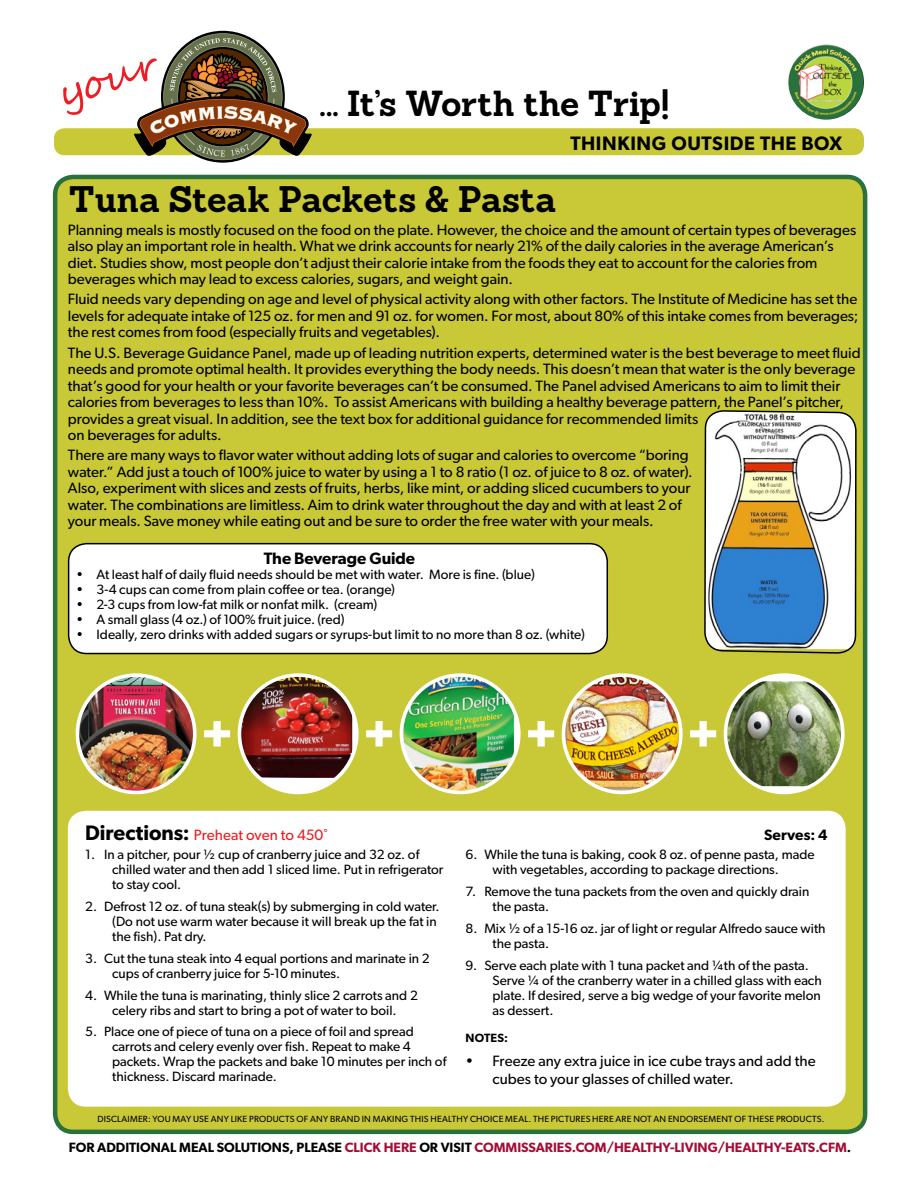
<style>
.page{position:relative;width:918px;height:1188px;background:#fff}
.page>*{position:absolute;margin:0;border:0;box-sizing:border-box;transform-origin:0 0}
.your{font:41.4px "Segoe Script";color:#ed1d24}
.main_head{font:700 36px "Sanchez";letter-spacing:-.005em;color:#000}
.tagline{font:700 35.25px "Sanchez";letter-spacing:-.005em;color:#000}
.bar_line{font:600 19.5px "Gibson";letter-spacing:.03em;color:#000}
.main_body{font:600 16.5px "Gibson";color:#000}
.main_body-2{font:15px/16.5px "Gibson";color:#000}
.directions_head{font:15px "Gibson";color:#ed1d24}
.directions_head-2{font:600 15px "Gibson";letter-spacing:.01em;color:#000}
.main_body-3{font:13.5px/15px "Gibson";color:#000}
.footer_subhead{font:600 13.5px "Gibson";color:#a40c34}
.notes_head{font:600 12px "Gibson";letter-spacing:.01em;color:#000}
.disclaimer{font:9px "Gibson";letter-spacing:.025em;color:#000}
.s1{font-weight:600;font-size:21px;color:#000}
.s2{color:#000}
</style>
<div class="page">
<img style="left:788px;top:45px;width:76px;height:75px;border-radius:38px">
<div style="left:54px;top:128px;width:810px;height:27px;background:#c9c937;border-radius:10px"></div>
<div style="left:55px;top:177px;width:810px;height:955px;background:#c9c937;border-radius:18px"></div>
<div style="left:53px;top:175px;width:814px;height:959px;border:4px solid #2b713d;border-radius:18px"></div>
<div style="left:68px;top:811px;width:778px;height:296px;background:#fff;border-radius:18px"></div>
<img style="left:77px;top:675px;width:118px;height:117px;border-radius:59px">
<div style="left:76px;top:673px;width:121px;height:121px;border:4px solid #fff;border-radius:50%"></div>
<div style="left:239px;top:675px;width:118px;height:117px;background:#fff;border-radius:50%"></div>
<img style="left:239px;top:676px;width:114px;height:102px">
<div style="left:238px;top:673px;width:121px;height:121px;border:4px solid #fff;border-radius:50%"></div>
<img style="left:725px;top:681px;width:116px;height:105px">
<div style="left:724px;top:673px;width:121px;height:121px;border:4px solid #fff;border-radius:50%"></div>
<svg style="left:204px;top:721px;width:26px;height:26px"></svg>
<svg style="left:366px;top:721px;width:26px;height:26px"></svg>
<img style="left:401px;top:676px;width:113px;height:116px">
<div style="left:400px;top:673px;width:121px;height:121px;border:4px solid #fff;border-radius:50%"></div>
<img style="left:563px;top:675px;width:118px;height:117px;border-radius:59px">
<div style="left:562px;top:673px;width:121px;height:121px;border:4px solid #fff;border-radius:50%"></div>
<svg style="left:528px;top:721px;width:26px;height:26px"></svg>
<svg style="left:690px;top:721px;width:26px;height:26px"></svg>
<div style="left:69px;top:544px;width:538px;height:110px;background:#fff;border-radius:18px"></div>
<div style="left:68px;top:543px;width:540px;height:111px;border:2px solid #000;border-radius:18px"></div>
<svg style="left:704px;top:410px;width:153px;height:244px;background:#a7b4b4"></svg>
<svg style="left:63px;top:33px;width:248px;height:127px"></svg>
<p class="your" style="left:47px;top:63px;width:104px;rotate:-19deg">your</p>
<p class="tagline" style="left:320px;top:79px;width:351px">... It’s Worth the Trip!</p>
<p class="bar_line" style="left:570px;top:131px;width:273px">THINKING OUTSIDE THE BOX</p>
<p class="main_head" style="left:69px;top:174px;width:489px">Tuna Steak Packets &amp; Pasta</p>
<p class="main_body-2" style="left:68px;top:221px;width:790px">Planning meals is mostly focused on the food on the plate. However, the choice and the amount of certain types of beverages also play an important role in health. What we drink accounts for nearly 21% of the daily calories in the average American’s diet. Studies show, most people don’t adjust their calorie intake from the foods they eat to account for the calories from beverages which may lead to excess calories, sugars, and weight gain.</p>
<p class="main_body-2" style="left:68px;top:291px;width:792px;text-align:justify">Fluid needs vary depending on age and level of physical activity along with other factors. The Institute of Medicine has set the levels for adequate intake of 125 oz. for men and 91 oz. for women. For most, about 80% of this intake comes from beverages; the rest comes from food (especially fruits and vegetables).</p>
<p class="main_body-2" style="left:68px;top:344px;width:794px">The U.S. Beverage Guidance Panel, made up of leading nutrition experts, determined water is the best beverage to meet fluid needs and promote optimal health. It provides everything the body needs. This doesn’t mean that water is the only beverage that’s good for your health or your favorite beverages can’t be consumed. The Panel advised Americans to aim to limit their calories from beverages to less than 10%. To assist Americans with building a healthy beverage pattern, the Panel’s pitcher, provides a great visual. In addition, see the text box for additional guidance for recommended limits<br>on beverages for adults.</p>
<p class="main_body-2" style="left:68px;top:447px;width:626px">There are many ways to flavor water without adding lots of sugar and calories to overcome “boring water.” Add just a touch of 100% juice to water by using a 1 to 8 ratio (1 oz. of juice to 8 oz. of water).<br>Also, experiment with slices and zests of fruits, herbs, like mint, or adding sliced cucumbers to your water. The combinations are limitless. Aim to drink water throughout the day and with at least 2 of your meals. Save money while eating out and be sure to order the free water with your meals.</p>
<p class="main_body" style="left:264px;top:549px;width:153px">The Beverage Guide</p>
<p class="main_body-3" style="left:76px;top:567px;width:460px">• At least half of daily fluid needs should be met with water. More is fine. (blue)</p>
<p class="main_body-3" style="left:76px;top:582px;width:320px">• 3-4 cups can come from plain coffee or tea. (orange)</p>
<p class="main_body-3" style="left:76px;top:597px;width:303px">• 2-3 cups from low-fat milk or nonfat milk. (cream)</p>
<p class="main_body-3" style="left:76px;top:612px;width:270px">• A small glass (4 oz.) of 100% fruit juice. (red)</p>
<p class="main_body-3" style="left:76px;top:627px;width:510px">• Ideally, zero drinks with added sugars or syrups-but limit to no more than 8 oz. (white)</p>
<p class="directions_head" style="left:85px;top:826px;width:245px"><span class="s1">Directions:</span> Preheat oven to 450˚</p>
<p class="directions_head-2" style="left:764px;top:826px;width:65px">Serves: 4</p>
<p class="main_body-3" style="left:112px;top:847px;width:333px;text-indent:-27px">1. In a pitcher, pour ½ cup of cranberry juice and 32 oz. of chilled water and then add 1 sliced lime. Put in refrigerator to stay cool.</p>
<p class="main_body-3" style="left:112px;top:899px;width:329px;text-indent:-27px">2. Defrost 12 oz. of tuna steak(s) by submerging in cold water. (Do not use warm water because it will break up the fat in the fish). Pat dry.</p>
<p class="main_body-3" style="left:112px;top:950px;width:319px;text-indent:-27px">3. Cut the tuna steak into 4 equal portions and marinate in 2 cups of cranberry juice for 5-10 minutes.</p>
<p class="main_body-3" style="left:85px;top:987px;width:334px;text-align:center">4. While the tuna is marinating, thinly slice 2 carrots and 2 celery ribs and start to bring a pot of water to boil.</p>
<p class="main_body-3" style="left:112px;top:1024px;width:336px;text-indent:-27px">5. Place one of piece of tuna on a piece of foil and spread carrots and celery evenly over fish. Repeat to make 4 packets. Wrap the packets and bake 10 minutes per inch of thickness. Discard marinade.</p>
<p class="main_body-3" style="left:492px;top:847px;width:324px;text-indent:-27px">6. While the tuna is baking, cook 8 oz. of penne pasta, made with vegetables, according to package directions.</p>
<p class="main_body-3" style="left:492px;top:884px;width:318px;text-indent:-27px">7. Remove the tuna packets from the oven and quickly drain the pasta.</p>
<p class="main_body-3" style="left:492px;top:920px;width:335px;text-indent:-27px">8. Mix ½ of a 15-16 oz. jar of light or regular Alfredo sauce with the pasta.</p>
<p class="main_body-3" style="left:492px;top:957px;width:331px;text-indent:-27px">9. Serve each plate with 1 tuna packet and ¼th of the pasta.<br>Serve ¼ of the cranberry water in a chilled glass with each plate. If desired, serve a big wedge of your favorite melon as dessert.</p>
<p class="notes_head" style="left:465px;top:1030px;width:44px">NOTES:</p>
<p class="main_body-2" style="left:492px;top:1052px;width:325px;line-height:18px;text-indent:-27px">• Freeze any extra juice in ice cube trays and add the cubes to your glasses of chilled water.</p>
<p class="disclaimer" style="left:97px;top:1113px;width:729px">DISCLAIMER: YOU MAY USE ANY LIKE PRODUCTS OF ANY BRAND IN MAKING THIS HEALTHY CHOICE MEAL. THE PICTURES HERE ARE NOT AN ENDORSEMENT OF THESE PRODUCTS.</p>
<p class="footer_subhead" style="left:69px;top:1139px;width:784px"><span class="s2">FOR ADDITIONAL MEAL SOLUTIONS, PLEASE</span> CLICK HERE <span class="s2">OR VISIT</span> COMMISSARIES.COM/HEALTHY-LIVING/HEALTHY-EATS.CFM<span class="s2">.</span></p>
</div>
